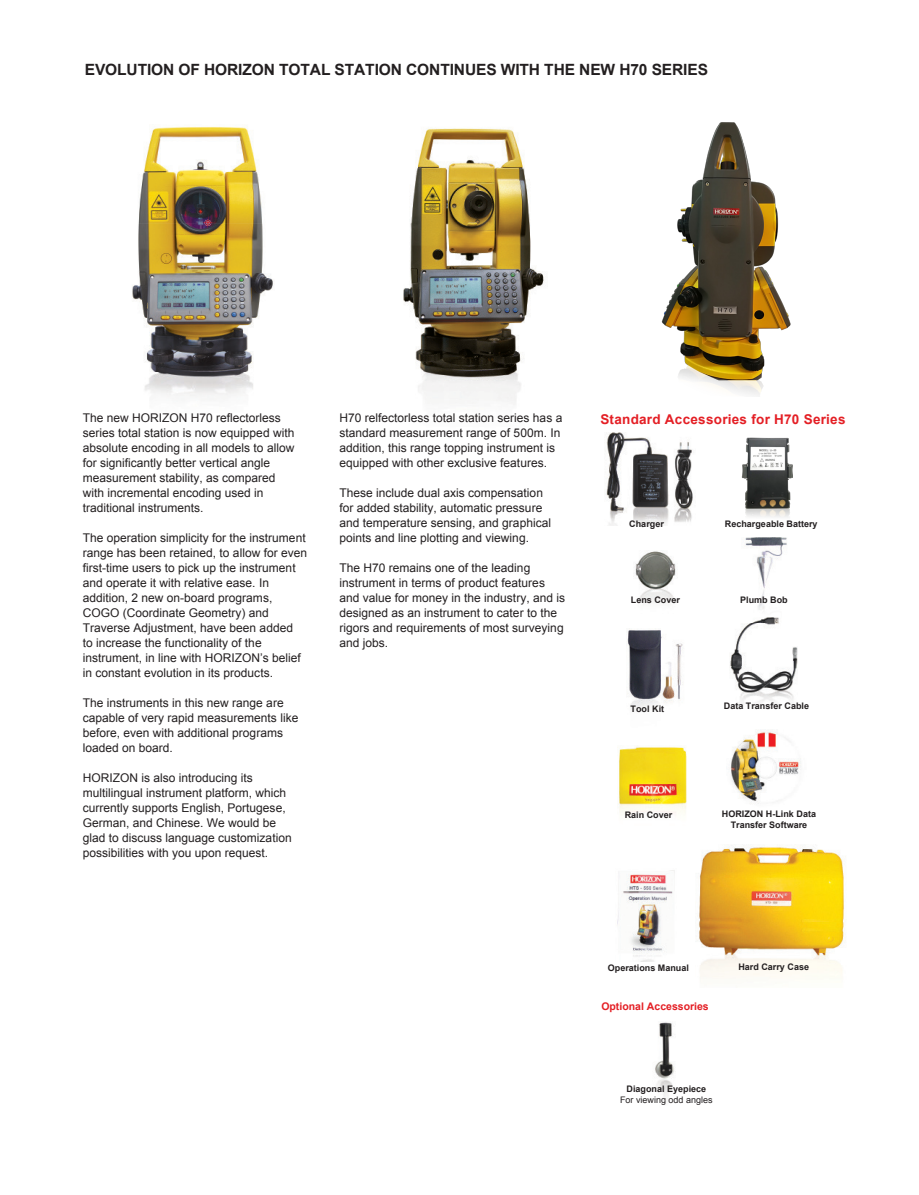
<style>
.page{position:relative;width:919px;height:1195px;background:#fff}
.page>*{position:absolute;margin:0;border:0;box-sizing:border-box;transform-origin:0 0}
.t1{font:700 15.45px "Arial";letter-spacing:-.005em;color:#231f20}
.t2{font:700 13.5px "Arial";letter-spacing:.02em;color:#e41f25}
.t3{font:12px/15px "Arial";color:#231f20}
.t4{font:700 10.5px "Arial";color:#e41f25}
.t5{font:700 9px/10.8px "Arial";color:#231f20;text-align:center}
.t6{font:9px "Arial";color:#231f20}
</style>
<div class="page">
<img style="left:403px;top:128px;width:141px;height:277px">
<img style="left:132px;top:127px;width:141px;height:271px">
<svg style="left:200px;top:215px;width:15px;height:15px"></svg>
<img style="left:605px;top:432px;width:88px;height:93px">
<img style="left:617px;top:747px;width:70px;height:66px">
<img style="left:635px;top:551px;width:41px;height:53px">
<img style="left:617px;top:870px;width:58px;height:91px">
<img style="left:745px;top:538px;width:42px;height:72px">
<img style="left:627px;top:630px;width:56px;height:79px">
<img style="left:730px;top:617px;width:67px;height:87px">
<img style="left:697px;top:845px;width:147px;height:132px">
<img style="left:655px;top:1022px;width:19px;height:78px">
<img style="left:730px;top:729px;width:71px;height:75px">
<img style="left:661px;top:122px;width:130px;height:274px">
<img style="left:741px;top:437px;width:51px;height:81px">
<p class="t1" style="left:85px;top:59px;width:624px">EVOLUTION OF HORIZON TOTAL STATION CONTINUES WITH THE NEW H70 SERIES</p>
<p class="t3" style="left:83px;top:411px;width:213px">The new HORIZON H70 reflectorless series total station is now equipped with absolute encoding in all models to allow for significantly better vertical angle measurement stability, as compared with incremental encoding used in traditional instruments.</p>
<p class="t3" style="left:83px;top:531px;width:226px">The operation simplicity for the instrument range has been retained, to allow for even first-time users to pick up the instrument and operate it with relative ease. In addition, 2 new on-board programs, COGO (Coordinate Geometry) and Traverse Adjustment, have been added<br>to increase the functionality of the instrument, in line with HORIZON’s belief in constant evolution in its products.</p>
<p class="t3" style="left:83px;top:696px;width:217px">The instruments in this new range are capable of very rapid measurements like before, even with additional programs loaded on board.</p>
<p class="t3" style="left:83px;top:771px;width:210px">HORIZON is also introducing its multilingual instrument platform, which currently supports English, Portugese, German, and Chinese. We would be glad to discuss language customization possibilities with you upon request.</p>
<p class="t3" style="left:339px;top:411px;width:224px">H70 relfectorless total station series has a standard measurement range of 500m. In addition, this range topping instrument is equipped with other exclusive features.</p>
<p class="t3" style="left:339px;top:486px;width:213px">These include dual axis compensation for added stability, automatic pressure and temperature sensing, and graphical points and line plotting and viewing.</p>
<p class="t3" style="left:339px;top:561px;width:227px">The H70 remains one of the leading instrument in terms of product features and value for money in the industry, and is designed as an instrument to cater to the rigors and requirements of most surveying and jobs.</p>
<p class="t2" style="left:600px;top:410px;width:247px">Standard Accessories for H70 Series</p>
<p class="t5" style="left:629px;top:519px;width:36px">Charger</p>
<p class="t5" style="left:725px;top:519px;width:94px">Rechargeable Battery</p>
<p class="t5" style="left:630px;top:594px;width:51px">Lens Cover</p>
<p class="t5" style="left:740px;top:595px;width:49px">Plumb Bob</p>
<p class="t5" style="left:630px;top:703px;width:35px">Tool Kit</p>
<p class="t5" style="left:624px;top:810px;width:49px">Rain Cover</p>
<p class="t5" style="left:723px;top:700px;width:87px">Data Transfer Cable</p>
<p class="t5" style="left:722px;top:808px;width:96px">HORIZON H-Link Data<br>Transfer Software</p>
<p class="t5" style="left:608px;top:963px;width:83px">Operations Manual</p>
<p class="t5" style="left:738px;top:962px;width:72px">Hard Carry Case</p>
<p class="t4" style="left:601px;top:1000px;width:109px">Optional Accessories</p>
<p class="t5" style="left:626px;top:1084px;width:81px">Diagonal Eyepiece</p>
<p class="t6" style="left:620px;top:1094px;width:94px">For viewing odd angles</p>
</div>
